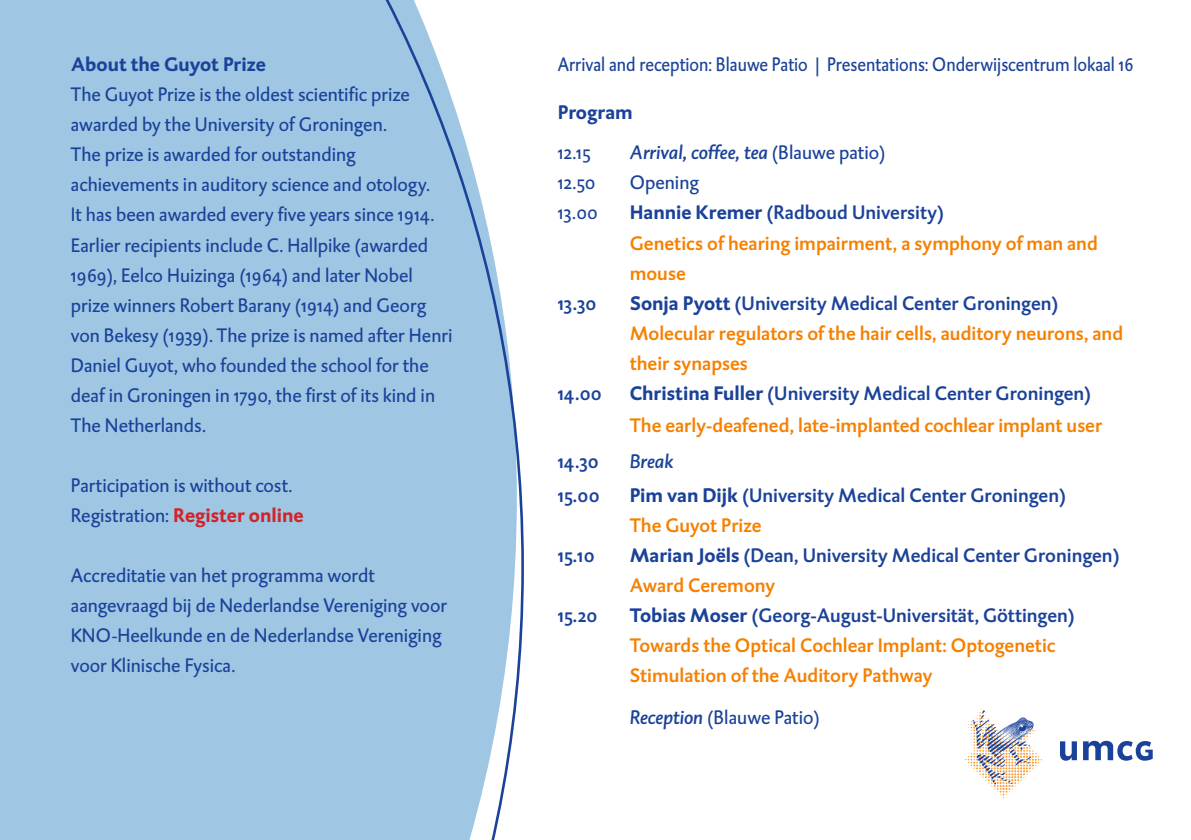
<style>
.page{position:relative;width:1191px;height:840px;background:#fff}
.page>*{position:absolute;margin:0;border:0;box-sizing:border-box;transform-origin:0 0}
.t1{font:20px/30px "DTL Caspari ST";color:#1b4299}
.t2{font:500 20px/30px "DTL Caspari ST";color:#f68000}
.t3{font:500 20px/30px "DTL Caspari ST";color:#1b4299}
.t4{font:20px "DTL Caspari ST";color:#1b4299;scale:.92 1}
.t5{font:italic 500 20px "DTL Caspari ST";color:#1b4299}
.t6{font:700 20px "DTL Caspari ST";color:#d1232a}
.t7{font:700 20px "DTL Caspari ST";color:#1b4299}
.s1{font-weight:400;color:#1b4299}
.s2{font-weight:400;font-style:normal}
.s3{font-weight:700}
.s4{font-weight:700;color:#1b4299}
.s5{color:#1b4299}
.s6{color:#f68000}
.s7{font-weight:500;font-style:italic}
</style>
<div class="page">
<div style="left:0;top:0;width:524px;height:839px;background:#9fc7e3"></div>
<svg style="left:1060px;top:741px;width:17px;height:19px"></svg>
<svg style="left:1083px;top:740px;width:69px;height:20px"></svg>
<img style="left:965px;top:709px;width:77px;height:90px">
<p class="t7" style="left:71px;top:51px;width:197px">About the Guyot Prize</p>
<p class="t1" style="left:71px;top:80px;width:383px">The Guyot Prize is the oldest scientific prize awarded by the University of Groningen.<br>The prize is awarded for outstanding achievements in auditory science and otology.<br>It has been awarded every five years since 1914.<br>Earlier recipients include C. Hallpike (awarded 1969), Eelco Huizinga (1964) and later Nobel prize winners Robert Barany (1914) and Georg von Bekesy (1939). The prize is named after Henri Daniel Guyot, who founded the school for the deaf in Groningen in 1790, the first of its kind in The Netherlands.</p>
<p class="t1" style="left:71px;top:470px;width:223px">Participation is without cost.</p>
<p class="t6" style="left:71px;top:501px;width:234px"><span class="s1">Registration:</span> Register online</p>
<p class="t1" style="left:71px;top:560px;width:378px">Accreditatie van het programma wordt aangevraagd bij de Nederlandse Vereniging voor KNO-Heelkunde en de Nederlandse Vereniging voor Klinische Fysica.</p>
<p class="t4" style="left:557px;top:52px;width:627px">Arrival and reception: Blauwe Patio | Presentations: Onderwijscentrum lokaal 16</p>
<p class="t7" style="left:557px;top:99px;width:76px">Program</p>
<p class="t1" style="left:557px;top:138px;width:35px">12.15</p>
<p class="t5" style="left:629px;top:140px;width:257px">Arrival, coffee, tea <span class="s2">(Blauwe patio)</span></p>
<p class="t1" style="left:557px;top:168px;width:39px">12.50</p>
<p class="t1" style="left:629px;top:168px;width:71px">Opening</p>
<p class="t1" style="left:557px;top:198px;width:41px">13.00</p>
<p class="t3" style="left:629px;top:197px;width:316px"><span class="s3">Hannie Kremer</span> (Radboud University)</p>
<p class="t2" style="left:629px;top:227px;width:469px">Genetics of hearing impairment, a symphony of man and mouse</p>
<p class="t3" style="left:557px;top:287px;width:40px">13.30</p>
<p class="t2" style="left:629px;top:287px;width:495px"><span class="s4">Sonja Pyott</span> <span class="s5">(University Medical Center Groningen)<br></span>Molecular regulators of the hair cells, auditory neurons, and their synapses</p>
<p class="t3" style="left:557px;top:377px;width:45px">14.00</p>
<p class="t2" style="left:629px;top:376px;width:474px;line-height:32px"><span class="s4">Christina Fuller</span> <span class="s5">(University Medical Center Groningen)<br></span>The early-deafened, late-implanted cochlear implant user</p>
<p class="t3" style="left:557px;top:445px;width:42px">14.30</p>
<p class="t5" style="left:629px;top:448px;width:45px">Break</p>
<p class="t3" style="left:557px;top:479px;width:43px">15.00</p>
<p class="t3" style="left:629px;top:479px;width:438px"><span class="s3">Pim van Dijk</span> (University Medical Center Groningen)<br><span class="s6">The Guyot Prize</span></p>
<p class="t3" style="left:557px;top:539px;width:38px">15.10</p>
<p class="t3" style="left:629px;top:539px;width:491px"><span class="s3">Marian Joëls</span> (Dean, University Medical Center Groningen)<br><span class="s6">Award Ceremony</span></p>
<p class="t3" style="left:557px;top:599px;width:41px">15.20</p>
<p class="t2" style="left:629px;top:599px;width:447px"><span class="s4">Tobias Moser</span> <span class="s5">(Georg-August-Universität, Göttingen)<br></span>Towards the Optical Cochlear Implant: Optogenetic<br>Stimulation of the Auditory Pathway</p>
<p class="t1" style="left:629px;top:702px;width:192px"><span class="s7">Reception</span> (Blauwe Patio)</p>
</div>
